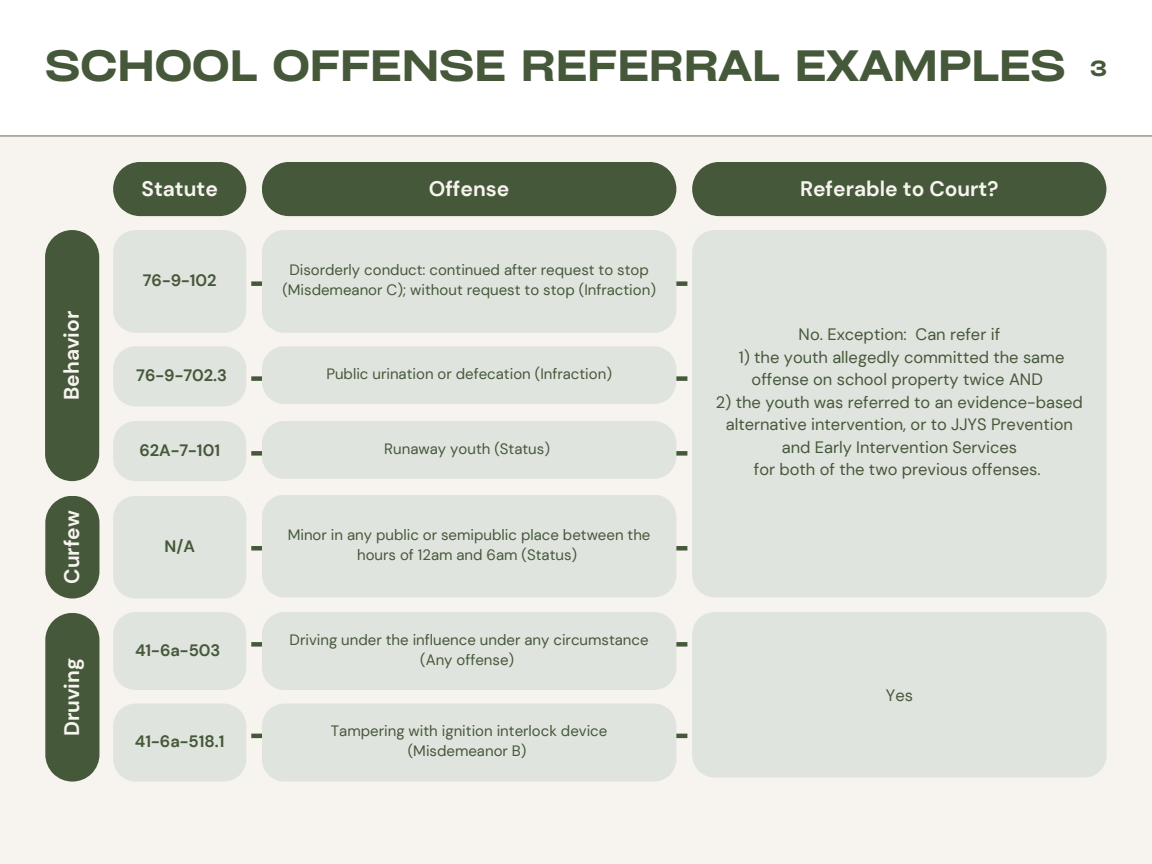
<style>
.page{position:relative;width:1152px;height:864px;background:#fff}
.page>*{position:absolute;margin:0;border:0;box-sizing:border-box;transform-origin:0 0}
.t1{font:600 expanded 42px "Cy Grotesk";color:#46583a}
.t2{font:700 21px "DM Sans";color:#f7f4ef}
.t3{font:600 expanded 21px "Cy Grotesk";color:#46583a}
.t4{font:16.5px/22.5px "DM Sans";color:#46583a;text-align:center}
.t5{font:700 16.5px "DM Sans";color:#46583a}
.t6{font:15px/20.2px "DM Sans";color:#46583a;text-align:center}
</style>
<div class="page">
<div style="left:0;top:137px;width:1152px;height:727px;background:#f7f4ef"></div>
<svg style="left:113px;top:230px;width:574px;height:103px"></svg>
<div style="left:262px;top:230px;width:414px;height:103px;background:#e0e4de"></div>
<svg style="left:113px;top:346px;width:574px;height:60px;background:#e1e5df"></svg>
<div style="left:692px;top:230px;width:415px;height:367px;background:#e0e4de"></div>
<svg style="left:113px;top:162px;width:133px;height:54px;background:#556549"></svg>
<div style="left:262px;top:162px;width:414px;height:54px;background:#46583a"></div>
<div style="left:692px;top:162px;width:414px;height:54px;background:#46583a"></div>
<svg style="left:45px;top:230px;width:54px;height:251px;background:#4e5f42"></svg>
<svg style="left:113px;top:421px;width:574px;height:60px;background:#e1e5df"></svg>
<div style="left:113px;top:612px;width:574px;height:78px;background:#e0e4de"></div>
<svg style="left:113px;top:704px;width:574px;height:78px;background:#e1e4de"></svg>
<hr style="left:0;top:135px;width:1152px;height:2px;background:#6b7961">
<svg style="left:45px;top:496px;width:54px;height:103px;background:#5a6a4f"></svg>
<svg style="left:113px;top:496px;width:574px;height:103px"></svg>
<div style="left:262px;top:495px;width:414px;height:102px;background:#e0e4de"></div>
<svg style="left:45px;top:613px;width:54px;height:169px;background:#536448"></svg>
<div style="left:692px;top:612px;width:415px;height:166px;background:#e0e4de"></div>
<p class="t1" style="left:45px;top:39px;width:1022px">SCHOOL OFFENSE REFERRAL EXAMPLES</p>
<p class="t3" style="left:1090px;top:55px;width:18px">3</p>
<p class="t2" style="left:58px;top:400px;width:90px;rotate:-90deg">Behavior</p>
<p class="t2" style="left:58px;top:584px;width:75px;rotate:-90deg">Curfew</p>
<p class="t2" style="left:58px;top:736px;width:79px;rotate:-90deg">Druving</p>
<p class="t2" style="left:141px;top:175px;width:78px">Statute</p>
<p class="t2" style="left:429px;top:175px;width:82px">Offense</p>
<p class="t2" style="left:800px;top:175px;width:200px">Referable to Court?</p>
<p class="t5" style="left:143px;top:270px;width:75px">76-9-102</p>
<p class="t5" style="left:136px;top:365px;width:92px">76-9-702.3</p>
<p class="t6" style="left:282px;top:260px;width:375px">Disorderly conduct: continued after request to stop (Misdemeanor C); without request to stop (Infraction)</p>
<p class="t6" style="left:326px;top:364px;width:287px">Public urination or defecation (Infraction)</p>
<p class="t5" style="left:139px;top:440px;width:82px">62A-7-101</p>
<p class="t6" style="left:384px;top:438px;width:167px">Runaway youth (Status)</p>
<p class="t5" style="left:165px;top:536px;width:32px">N/A</p>
<p class="t6" style="left:288px;top:524px;width:364px">Minor in any public or semipublic place between the hours of 12am and 6am (Status)</p>
<p class="t5" style="left:135px;top:640px;width:87px">41-6a-503</p>
<p class="t6" style="left:290px;top:629px;width:361px">Driving under the influence under any circumstance (Any offense)</p>
<p class="t5" style="left:135px;top:731px;width:91px">41-6a-518.1</p>
<p class="t6" style="left:331px;top:721px;width:278px">Tampering with ignition interlock device (Misdemeanor B)</p>
<p class="t4" style="left:799px;top:323px;width:203px">No. Exception: Can refer if</p>
<p class="t4" style="left:739px;top:346px;width:327px">1) the youth allegedly committed the same offense on school property twice AND</p>
<p class="t4" style="left:716px;top:391px;width:369px">2) the youth was referred to an evidence-based alternative intervention, or to JJYS Prevention and Early Intervention Services</p>
<p class="t4" style="left:754px;top:458px;width:288px">for both of the two previous offenses.</p>
<p class="t4" style="left:886px;top:684px;width:29px">Yes</p>
</div>
